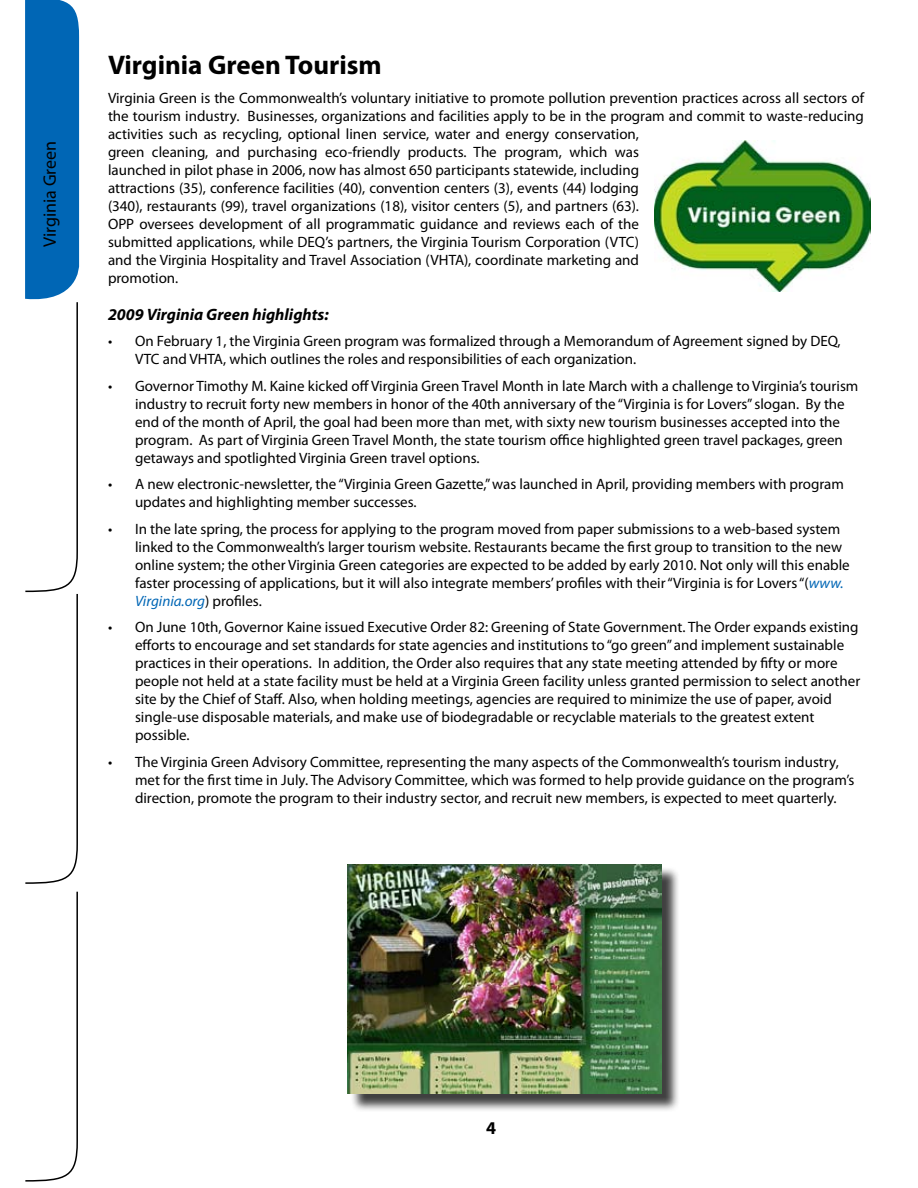
<style>
.page{position:relative;width:918px;height:1188px;background:#fff}
.page>*{position:absolute;margin:0;border:0;box-sizing:border-box;transform-origin:0 0}
.t1{font:700 27px "Myriad Pro";color:#000}
.t2{font:18px "Myriad Pro";color:#000}
.t3{font:700 18px "Myriad Pro";color:#000}
.t4{font:italic 700 16.5px "Myriad Pro";color:#000}
.t5{font:15px/18px "Myriad Pro";color:#000}
.s1{font-style:italic;color:#0066b5}
</style>
<div class="page">
<svg style="left:25px;top:0;width:54px;height:1182px"></svg>
<img style="left:654px;top:140px;width:216px;height:152px">
<div style="left:350px;top:866px;width:337px;height:253px;background:#000;opacity:.75"></div>
<img style="left:348px;top:864px;width:313px;height:230px">
<p class="t2" style="left:39px;top:247px;width:107px;rotate:-90deg">Virginia Green</p>
<p class="t1" style="left:108px;top:48px;width:275px">Virginia Green Tourism</p>
<p class="t5" style="left:108px;top:88px;width:758px">Virginia Green is the Commonwealth’s voluntary initiative to promote pollution prevention practices across all sectors of the tourism industry. Businesses, organizations and facilities apply to be in the program and commit to waste-reducing activities such as recycling, optional linen service, water and energy conservation,<br>green cleaning, and purchasing eco-friendly products. The program, which was<br>launched in pilot phase in 2006, now has almost 650 participants statewide, including<br>attractions (35), conference facilities (40), convention centers (3), events (44) lodging<br>(340), restaurants (99), travel organizations (18), visitor centers (5), and partners (63).<br>OPP oversees development of all programmatic guidance and reviews each of the<br>submitted applications, while DEQ’s partners, the Virginia Tourism Corporation (VTC)<br>and the Virginia Hospitality and Travel Association (VHTA), coordinate marketing and<br>promotion.</p>
<p class="t4" style="left:108px;top:303px;width:222px">2009 Virginia Green highlights:</p>
<p class="t5" style="left:135px;top:332px;width:707px;text-indent:-27px">• On February 1, the Virginia Green program was formalized through a Memorandum of Agreement signed by DEQ,<br>VTC and VHTA, which outlines the roles and responsibilities of each organization.</p>
<p class="t5" style="left:135px;top:376px;width:725px;text-indent:-27px">• Governor Timothy M. Kaine kicked off Virginia Green Travel Month in late March with a challenge to Virginia’s tourism industry to recruit forty new members in honor of the 40th anniversary of the “Virginia is for Lovers” slogan. By the end of the month of April, the goal had been more than met, with sixty new tourism businesses accepted into the program. As part of Virginia Green Travel Month, the state tourism office highlighted green travel packages, green getaways and spotlighted Virginia Green travel options.</p>
<p class="t5" style="left:135px;top:475px;width:710px;text-indent:-27px">• A new electronic-newsletter, the “Virginia Green Gazette,” was launched in April, providing members with program updates and highlighting member successes.</p>
<p class="t5" style="left:135px;top:519px;width:716px;text-indent:-27px">• In the late spring, the process for applying to the program moved from paper submissions to a web-based system linked to the Commonwealth’s larger tourism website. Restaurants became the first group to transition to the new online system; the other Virginia Green categories are expected to be added by early 2010. Not only will this enable faster processing of applications, but it will also integrate members’ profiles with their “Virginia is for Lovers “(<span class="s1">www.<br>Virginia.org</span>) profiles.</p>
<p class="t5" style="left:135px;top:618px;width:727px;text-indent:-27px">• On June 10th, Governor Kaine issued Executive Order 82: Greening of State Government. The Order expands existing efforts to encourage and set standards for state agencies and institutions to “go green” and implement sustainable practices in their operations. In addition, the Order also requires that any state meeting attended by fifty or more people not held at a state facility must be held at a Virginia Green facility unless granted permission to select another site by the Chief of Staff. Also, when holding meetings, agencies are required to minimize the use of paper, avoid single-use disposable materials, and make use of biodegradable or recyclable materials to the greatest extent possible.</p>
<p class="t5" style="left:135px;top:752px;width:721px;text-indent:-27px">• The Virginia Green Advisory Committee, representing the many aspects of the Commonwealth’s tourism industry, met for the first time in July. The Advisory Committee, which was formed to help provide guidance on the program’s direction, promote the program to their industry sector, and recruit new members, is expected to meet quarterly.</p>
<p class="t3" style="left:486px;top:1116px;width:11px">4</p>
</div>
